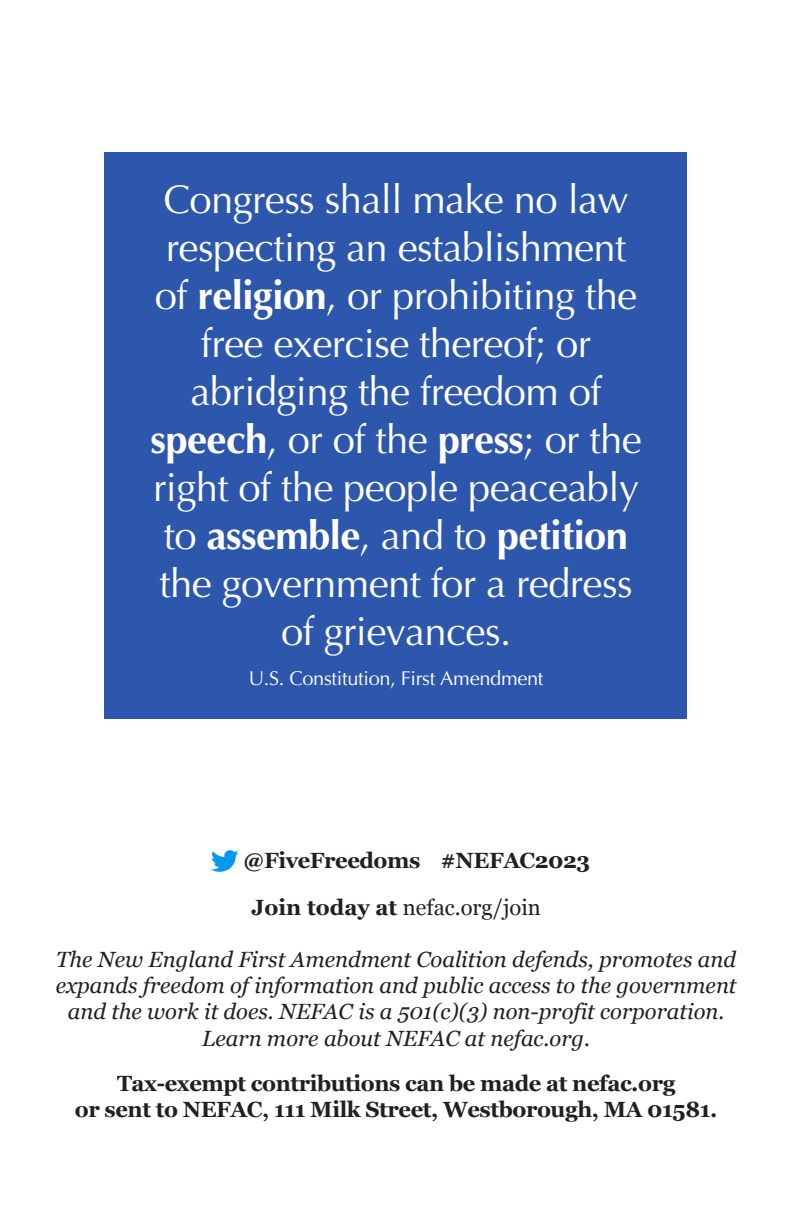
<style>
.page{position:relative;width:792px;height:1224px;background:#fff}
.page>*{position:absolute;margin:0;border:0;box-sizing:border-box;transform-origin:0 0}
.t1{font:40px/48px "Optima";letter-spacing:-.015em;color:#fff;text-align:center}
.t2{font:italic 22px/26.4px "Georgia";color:#231f20;text-align:center}
.t3{font:700 22px/26.4px "Georgia";letter-spacing:-.02em;color:#231f20;text-align:center}
.t4{font:22px "Georgia";color:#231f20}
.t5{font:20px "Optima";letter-spacing:-.015em;color:#fff}
.s1{font-weight:700}
</style>
<div class="page">
<img style="left:211px;top:850px;width:28px;height:22px">
<div style="left:104px;top:152px;width:582px;height:566px;background:#2d57ad"></div>
<p class="t1" style="left:150px;top:176px;width:493px">Congress shall make no law respecting an establishment of <span class="s1">religion</span>, or prohibiting the free exercise thereof; or abridging the freedom of <span class="s1">speech</span>, or of the <span class="s1">press</span>; or the right of the people peaceably to <span class="s1">assemble</span>, and to <span class="s1">petition </span>the government for a redress of grievances.</p>
<p class="t5" style="left:249px;top:667px;width:296px">U.S. Constitution, First Amendment</p>
<p class="t3" style="left:243px;top:847px;width:349px">@FiveFreedoms #NEFAC2023</p>
<p class="t4" style="left:251px;top:895px;width:291px"><span class="s1">Join today at</span> nefac.org/join</p>
<p class="t2" style="left:56px;top:946px;width:682px">The New England First Amendment Coalition defends, promotes and expands freedom of information and public access to the government and the work it does. NEFAC is a 501(c)(3) non-profit corporation.<br>Learn more about NEFAC at nefac.org.</p>
<p class="t3" style="left:75px;top:1070px;width:644px">Tax-exempt contributions can be made at nefac.org<br>or sent to NEFAC, 111 Milk Street, Westborough, MA 01581.</p>
</div>
